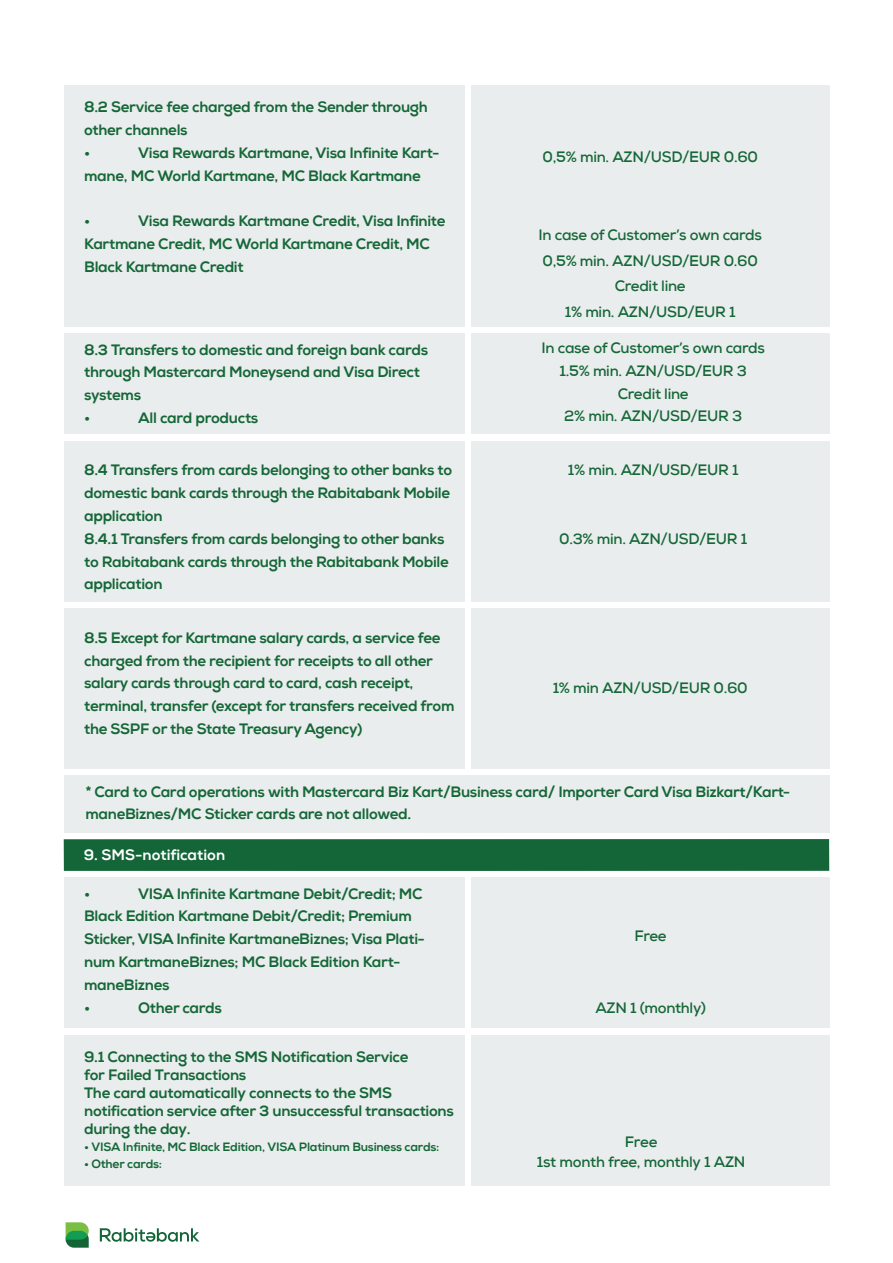
<style>
.page{position:relative;width:893px;height:1263px;background:#fff}
.page>*{position:absolute;margin:0;border:0;box-sizing:border-box;transform-origin:0 0}
.t1{font:800 15px/22.8px "Nexa";letter-spacing:-.02em;color:#156738}
.t2{font:700 15px/25.8px "Nexa";letter-spacing:-.02em;color:#156738;text-align:center}
.t3{font:800 15px "Nexa";color:#fff}
.t4{font:800 12px "Nexa";letter-spacing:-.02em;color:#156738}
</style>
<div class="page">
<svg style="left:100px;top:1228px;width:99px;height:14px"></svg>
<svg style="left:66px;top:1222px;width:23px;height:26px"></svg>
<div style="left:471px;top:334px;width:358px;height:100px;background:#eaeded"></div>
<div style="left:64px;top:839px;width:765px;height:32px;background:#146639"></div>
<div style="left:64px;top:775px;width:765px;height:57px;background:#eaeded"></div>
<div style="left:471px;top:877px;width:358px;height:151px;background:#eaeded"></div>
<div style="left:64px;top:877px;width:401px;height:151px;background:#eaeded"></div>
<div style="left:471px;top:85px;width:358px;height:242px;background:#eaeded"></div>
<div style="left:64px;top:85px;width:401px;height:242px;background:#eaeded"></div>
<div style="left:64px;top:334px;width:401px;height:100px;background:#eaeded"></div>
<div style="left:471px;top:441px;width:358px;height:160px;background:#eaeded"></div>
<div style="left:64px;top:441px;width:401px;height:160px;background:#eaeded"></div>
<div style="left:471px;top:608px;width:358px;height:161px;background:#eaeded"></div>
<div style="left:64px;top:608px;width:401px;height:161px;background:#eaeded"></div>
<div style="left:471px;top:1035px;width:358px;height:151px;background:#eaeded"></div>
<div style="left:64px;top:1035px;width:401px;height:151px;background:#eaeded"></div>
<p class="t1" style="left:84px;top:96px;width:345px">8.2 Service fee charged from the Sender through other channels<br>•</p>
<p class="t1" style="left:84px;top:141px;width:357px;text-indent:54px">Visa Rewards Kartmane, Visa Infinite Kart&shy;mane, MC World Kartmane, MC Black Kartmane</p>
<p class="t1" style="left:84px;top:210px;width:8px">•</p>
<p class="t1" style="left:84px;top:210px;width:363px;text-indent:54px">Visa Rewards Kartmane Credit, Visa Infinite<br>Kartmane Credit, MC World Kartmane Credit, MC<br>Black Kartmane Credit</p>
<p class="t1" style="left:84px;top:338px;width:345px">8.3 Transfers to domestic and foreign bank cards through Mastercard Moneysend and Visa Direct systems<br>•</p>
<p class="t1" style="left:138px;top:407px;width:122px">All card products</p>
<p class="t1" style="left:84px;top:459px;width:370px">8.4 Transfers from cards belonging to other banks to domestic bank cards through the Rabitabank Mobile application<br>8.4.1 Transfers from cards belonging to other banks to Rabitabank cards through the Rabitabank Mobile application</p>
<p class="t1" style="left:84px;top:626px;width:372px">8.5 Except for Kartmane salary cards, a service fee charged from the recipient for receipts to all other salary cards through card to card, cash receipt, terminal, transfer (except for transfers received from the SSPF or the State Treasury Agency)</p>
<p class="t2" style="left:543px;top:144px;width:217px">0,5% min. AZN/USD/EUR 0.60</p>
<p class="t2" style="left:539px;top:222px;width:225px">In case of Customer’s own cards<br>0,5% min. AZN/USD/EUR 0.60<br>Credit line<br>1% min. AZN/USD/EUR 1</p>
<p class="t2" style="left:542px;top:336px;width:225px;line-height:22.8px">In case of Customer’s own cards<br>1.5% min. AZN/USD/EUR 3<br>Credit line<br>2% min. AZN/USD/EUR 3</p>
<p class="t2" style="left:568px;top:457px;width:172px">1% min. AZN/USD/EUR 1</p>
<p class="t2" style="left:559px;top:526px;width:189px">0.3% min. AZN/USD/EUR 1</p>
<p class="t2" style="left:553px;top:675px;width:197px">1% min AZN/USD/EUR 0.60</p>
<p class="t1" style="left:85px;top:780px;width:706px">* Card to Card operations with Mastercard Biz Kart/Business card/ Importer Card Visa Bizkart/Kart&shy;maneBiznes/MC Sticker cards are not allowed.</p>
<p class="t3" style="left:84px;top:846px;width:143px">9. SMS-notification</p>
<p class="t1" style="left:84px;top:882px;width:342px;text-indent:54px">VISA Infinite Kartmane Debit/Credit; MC Black Edition Kartmane Debit/Credit; Premium Sticker, VISA Infinite KartmaneBiznes; Visa Plati&shy;num KartmaneBiznes; MC Black Edition Kart&shy;maneBiznes<br>•</p>
<p class="t1" style="left:84px;top:882px;width:8px">•</p>
<p class="t1" style="left:138px;top:996px;width:85px">Other cards</p>
<p class="t1" style="left:84px;top:1047px;width:371px;line-height:18px">9.1 Connecting to the SMS Notification Service<br>for Failed Transactions<br>The card automatically connects to the SMS notification service after 3 unsuccessful transactions during the day.</p>
<p class="t4" style="left:84px;top:1139px;width:357px">• VISA Infinite, MC Black Edition, VISA Platinum Business cards:</p>
<p class="t4" style="left:84px;top:1157px;width:80px">• Other cards:</p>
<p class="t2" style="left:635px;top:923px;width:34px">Free</p>
<p class="t2" style="left:595px;top:995px;width:112px">AZN 1 (monthly)</p>
<p class="t2" style="left:537px;top:1131px;width:210px;line-height:20.5px">Free<br>1st month free, monthly 1 AZN</p>
</div>
